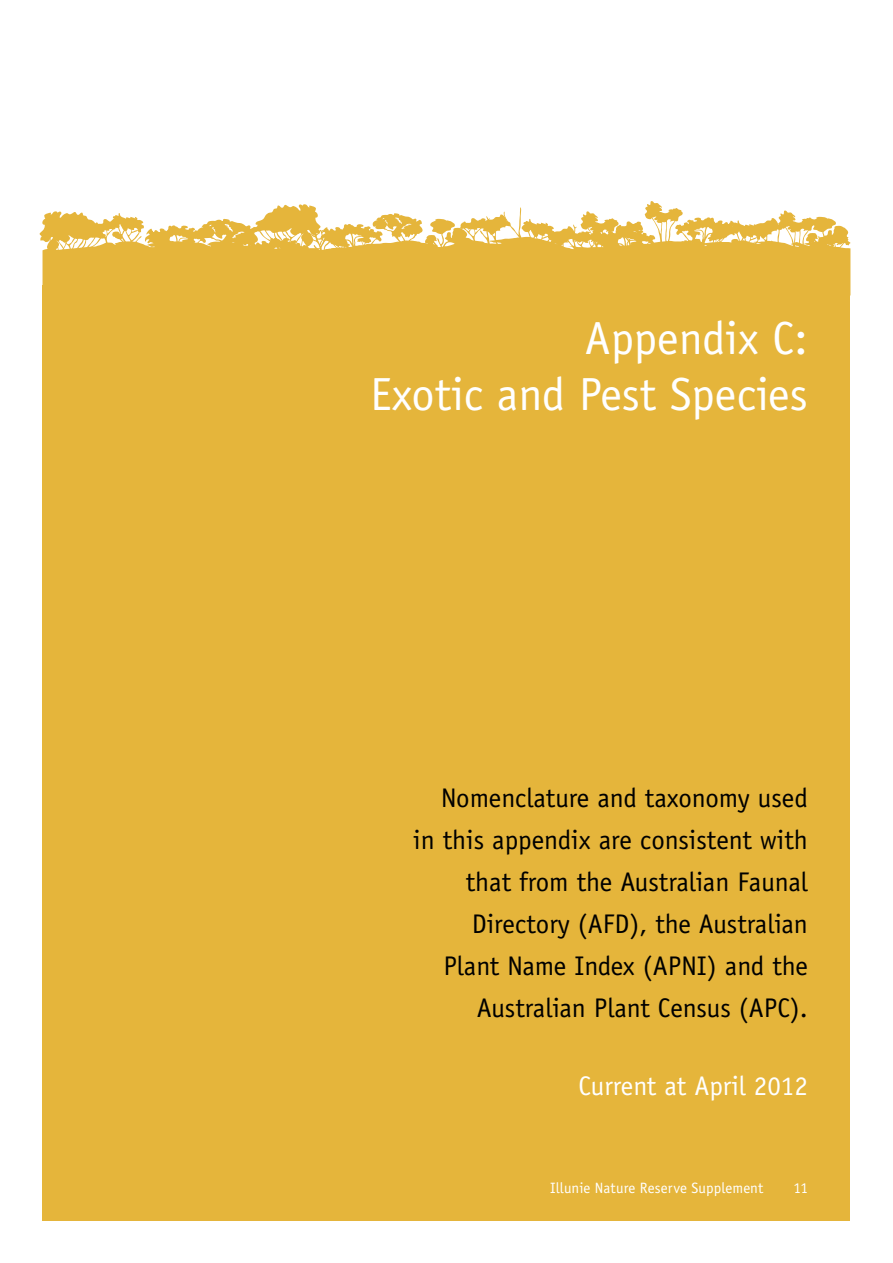
<style>
.page{position:relative;width:893px;height:1263px;background:#fff}
.page>*{position:absolute;margin:0;border:0;box-sizing:border-box;transform-origin:0 0}
.t1{font:46.5px/55.8px "Officina Sans";color:#fff;text-align:right}
.t2{font:27px/42px "Officina Sans";color:#000;text-align:right}
.t3{font:27px "Officina Sans";color:#fff}
.t4{font:15px "Officina Sans";letter-spacing:.005em;color:#fff}
</style>
<div class="page">
<div style="left:43px;top:285px;width:807px;height:935px;background:#e5b53b"></div>
<svg style="left:39px;top:201px;width:812px;height:80px"></svg>
<svg style="left:43px;top:237px;width:807px;height:48px;background:#e6b947"></svg>
<h1 class="t1" style="left:370px;top:310px;width:439px">Appendix C:<br>Exotic and Pest Species</h1>
<p class="t2" style="left:413px;top:777px;width:396px">Nomenclature and taxonomy used<br>in this appendix are consistent with that from the Australian Faunal<br>Directory (AFD), the Australian<br>Plant Name Index (APNI) and the<br>Australian Plant Census (APC).</p>
<p class="t3" style="left:578px;top:1070px;width:231px">Current at April 2012</p>
<p class="t4" style="left:550px;top:1179px;width:215px">Illunie Nature Reserve Supplement</p>
<p class="t4" style="left:793px;top:1179px;width:16px">11</p>
</div>
